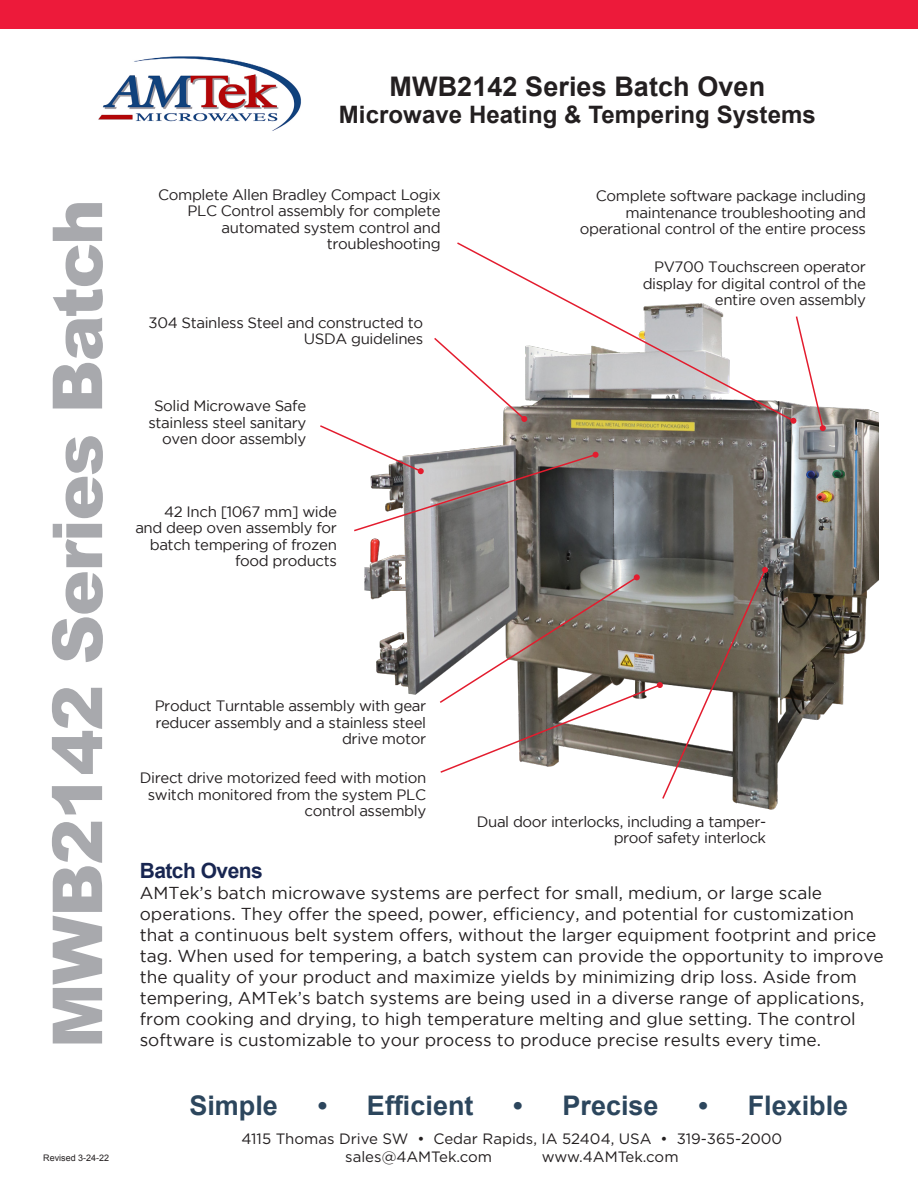
<style>
.page{position:relative;width:918px;height:1188px;background:#fff}
.page>*{position:absolute;margin:0;border:0;box-sizing:border-box;transform-origin:0 0}
.t1{font:900 69px "Arial";letter-spacing:-.02em;color:#a8a9ad}
.t2{font:700 27px "Arial";color:#2c465d}
.t3{font:700 27px "Arial";letter-spacing:.005em;color:#231f20}
.t4{font:700 24px "Arial";letter-spacing:.005em;color:#231f20}
.t5{font:700 21px "Arial";letter-spacing:-.025em;color:#182651}
.t6{font:17.25px/21px "Gotham";color:#231f20}
.t7{font:15px/16.5px "Gotham";letter-spacing:-.025em;color:#231f20;text-align:right}
.t8{font:15px "Gotham";color:#231f20}
.t9{font:9px "Arial";color:#231f20}
</style>
<div class="page">
<img style="left:364px;top:407px;width:514px;height:403px">
<div style="left:0;top:0;width:918px;height:28px;background:#ed1a3a"></div>
<svg style="left:457px;top:242px;width:333px;height:181px"></svg>
<svg style="left:790px;top:316px;width:36px;height:115px"></svg>
<svg style="left:438px;top:567px;width:330px;height:233px"></svg>
<svg style="left:320px;top:336px;width:279px;height:197px"></svg>
<img style="left:98px;top:56px;width:203px;height:75px">
<p class="t1" style="left:27px;top:1048px;width:851px;rotate:-90deg">MWB2142 Series Batch</p>
<p class="t9" style="left:43px;top:1152px;width:68px">Revised 3-24-22</p>
<p class="t3" style="left:390px;top:68px;width:377px">MWB2142 Series Batch Oven</p>
<p class="t4" style="left:339px;top:98px;width:478px">Microwave Heating &amp; Tempering Systems</p>
<p class="t7" style="left:158px;top:186px;width:284px">Complete Allen Bradley Compact Logix<br>PLC Control assembly for complete automated system control and troubleshooting</p>
<p class="t7" style="left:149px;top:314px;width:276px">304 Stainless Steel and constructed to<br>USDA guidelines</p>
<p class="t7" style="left:154px;top:398px;width:154px">Solid Microwave Safe</p>
<p class="t7" style="left:148px;top:414px;width:159px">stainless steel sanitary</p>
<p class="t7" style="left:162px;top:431px;width:146px">oven door assembly</p>
<p class="t7" style="left:135px;top:503px;width:203px">42 Inch [1067 mm] wide and deep oven assembly for batch tempering of frozen food products</p>
<p class="t7" style="left:580px;top:187px;width:288px">Complete software package including maintenance troubleshooting and operational control of the entire process</p>
<p class="t7" style="left:643px;top:258px;width:225px">PV700 Touchscreen operator display for digital control of the entire oven assembly</p>
<p class="t7" style="left:155px;top:697px;width:273px">Product Turntable assembly with gear reducer assembly and a stainless steel drive motor</p>
<p class="t7" style="left:140px;top:769px;width:288px">Direct drive motorized feed with motion switch monitored from the system PLC control assembly</p>
<p class="t7" style="left:477px;top:813px;width:291px">Dual door interlocks, including a tamper&shy;proof safety interlock</p>
<p class="t5" style="left:140px;top:856px;width:125px">Batch Ovens</p>
<p class="t6" style="left:140px;top:882px;width:745px">AMTek’s batch microwave systems are perfect for small, medium, or large scale operations. They offer the speed, power, efficiency, and potential for customization that a continuous belt system offers, without the larger equipment footprint and price tag. When used for tempering, a batch system can provide the opportunity to improve the quality of your product and maximize yields by minimizing drip loss. Aside from tempering, AMTek’s batch systems are being used in a diverse range of applications, from cooking and drying, to high temperature melting and glue setting. The control software is customizable to your process to produce precise results every time.</p>
<p class="t2" style="left:189px;top:1087px;width:90px">Simple</p>
<p class="t2" style="left:318px;top:1087px;width:157px">• Efficient</p>
<p class="t2" style="left:513px;top:1087px;width:147px">• Precise</p>
<p class="t2" style="left:698px;top:1087px;width:151px">• Flexible</p>
<p class="t8" style="left:242px;top:1130px;width:542px">4115 Thomas Drive SW • Cedar Rapids, IA 52404, USA • 319-365-2000</p>
<p class="t8" style="left:345px;top:1148px;width:148px">sales@4AMTek.com</p>
<p class="t8" style="left:542px;top:1148px;width:138px">www.4AMTek.com</p>
</div>
